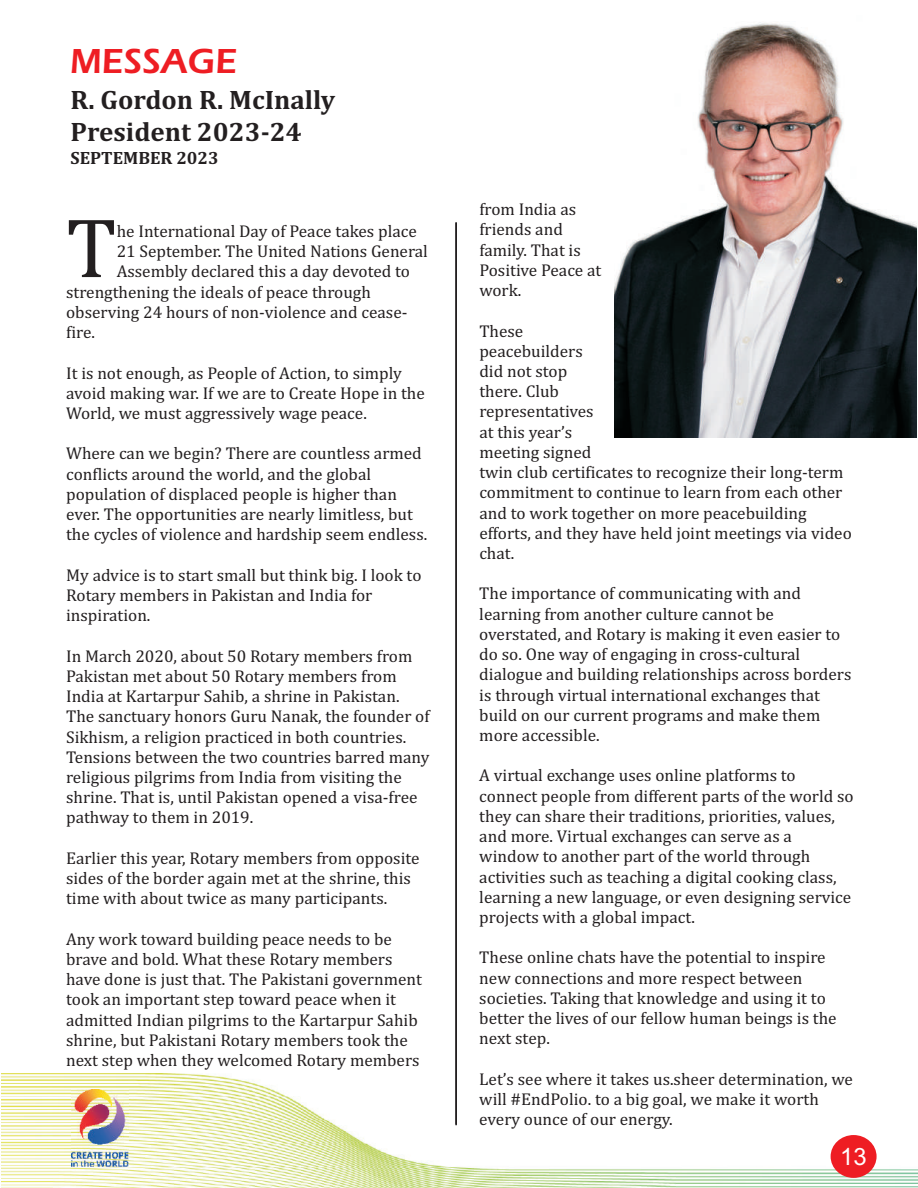
<style>
.page{position:relative;width:918px;height:1188px;background:#fff}
.page>*{position:absolute;margin:0;border:0;box-sizing:border-box;transform-origin:0 0}
.t1{font:85.2px "Cambria";color:#231f20}
.t2{font:600 36px "Eras ITC";color:#ee1d23}
.t3{font:700 27px/31.7px "Cambria";color:#231f20}
.t4{font:23.85px "Arial";color:#fff}
.t5{font:700 18px "Cambria";color:#231f20}
.t6{font:17.25px/20.2px "Cambria";color:#231f20}
</style>
<div class="page">
<img style="left:1px;top:1073px;width:917px;height:115px">
<div style="left:831px;top:1135px;width:46px;height:43px;background:#ee1d23;border-radius:50%"></div>
<img style="left:72px;top:1089px;width:57px;height:78px">
<img style="left:614px;top:22px;width:303px;height:416px">
<hr style="left:456px;top:223px;width:1px;height:902px;background:#231f20">
<h2 class="t2" style="left:70px;top:48px;width:169px">MESSAGE</h2>
<h3 class="t3" style="left:71px;top:86px;width:266px">R. Gordon R. McInally<br>President 2023-24</h3>
<p class="t5" style="left:71px;top:150px;width:150px">SEPTEMBER 2023</p>
<h1 class="t1" style="left:66px;top:211px;width:52px">T</h1>
<p class="t6" style="left:117px;top:222px;width:313px">he International Day of Peace takes place<br>21 September. The United Nations General</p>
<p class="t6" style="left:66px;top:263px;width:346px;text-indent:51px">Assembly declared this a day devoted to strengthening the ideals of peace through observing 24 hours of non-violence and cease&shy;fire.</p>
<p class="t6" style="left:66px;top:364px;width:360px">It is not enough, as People of Action, to simply avoid making war. If we are to Create Hope in the<br>World, we must aggressively wage peace.</p>
<p class="t6" style="left:66px;top:445px;width:363px">Where can we begin? There are countless armed conflicts around the world, and the global population of displaced people is higher than ever. The opportunities are nearly limitless, but the cycles of violence and hardship seem endless.</p>
<p class="t6" style="left:66px;top:566px;width:357px">My advice is to start small but think big. I look to<br>Rotary members in Pakistan and India for inspiration.</p>
<p class="t6" style="left:66px;top:647px;width:365px">In March 2020, about 50 Rotary members from Pakistan met about 50 Rotary members from India at Kartarpur Sahib, a shrine in Pakistan.<br>The sanctuary honors Guru Nanak, the founder of Sikhism, a religion practiced in both countries.<br>Tensions between the two countries barred many religious pilgrims from India from visiting the shrine. That is, until Pakistan opened a visa-free pathway to them in 2019.</p>
<p class="t6" style="left:66px;top:849px;width:355px">Earlier this year, Rotary members from opposite sides of the border again met at the shrine, this time with about twice as many participants.</p>
<p class="t6" style="left:66px;top:930px;width:357px">Any work toward building peace needs to be brave and bold. What these Rotary members have done is just that. The Pakistani government took an important step toward peace when it admitted Indian pilgrims to the Kartarpur Sahib shrine, but Pakistani Rotary members took the next step when they welcomed Rotary members</p>
<p class="t6" style="left:479px;top:200px;width:124px">from India as friends and family. That is<br>Positive Peace at work.</p>
<p class="t6" style="left:479px;top:322px;width:374px">These<br>peacebuilders<br>did not stop<br>there. Club<br>representatives<br>at this year’s<br>meeting signed<br>twin club certificates to recognize their long-term commitment to continue to learn from each other and to work together on more peacebuilding efforts, and they have held joint meetings via video chat.</p>
<p class="t6" style="left:479px;top:585px;width:374px">The importance of communicating with and learning from another culture cannot be overstated, and Rotary is making it even easier to do so. One way of engaging in cross-cultural dialogue and building relationships across borders is through virtual international exchanges that build on our current programs and make them more accessible.</p>
<p class="t6" style="left:479px;top:767px;width:376px">A virtual exchange uses online platforms to connect people from different parts of the world so they can share their traditions, priorities, values, and more. Virtual exchanges can serve as a window to another part of the world through activities such as teaching a digital cooking class, learning a new language, or even designing service projects with a global impact.</p>
<p class="t6" style="left:479px;top:949px;width:359px">These online chats have the potential to inspire new connections and more respect between societies. Taking that knowledge and using it to better the lives of our fellow human beings is the next step.</p>
<p class="t6" style="left:479px;top:1070px;width:375px">Let’s see where it takes us.sheer determination, we will #EndPolio. to a big goal, we make it worth every ounce of our energy.</p>
<h3 class="t4" style="left:840px;top:1147px;width:28px">13</h3>
</div>
